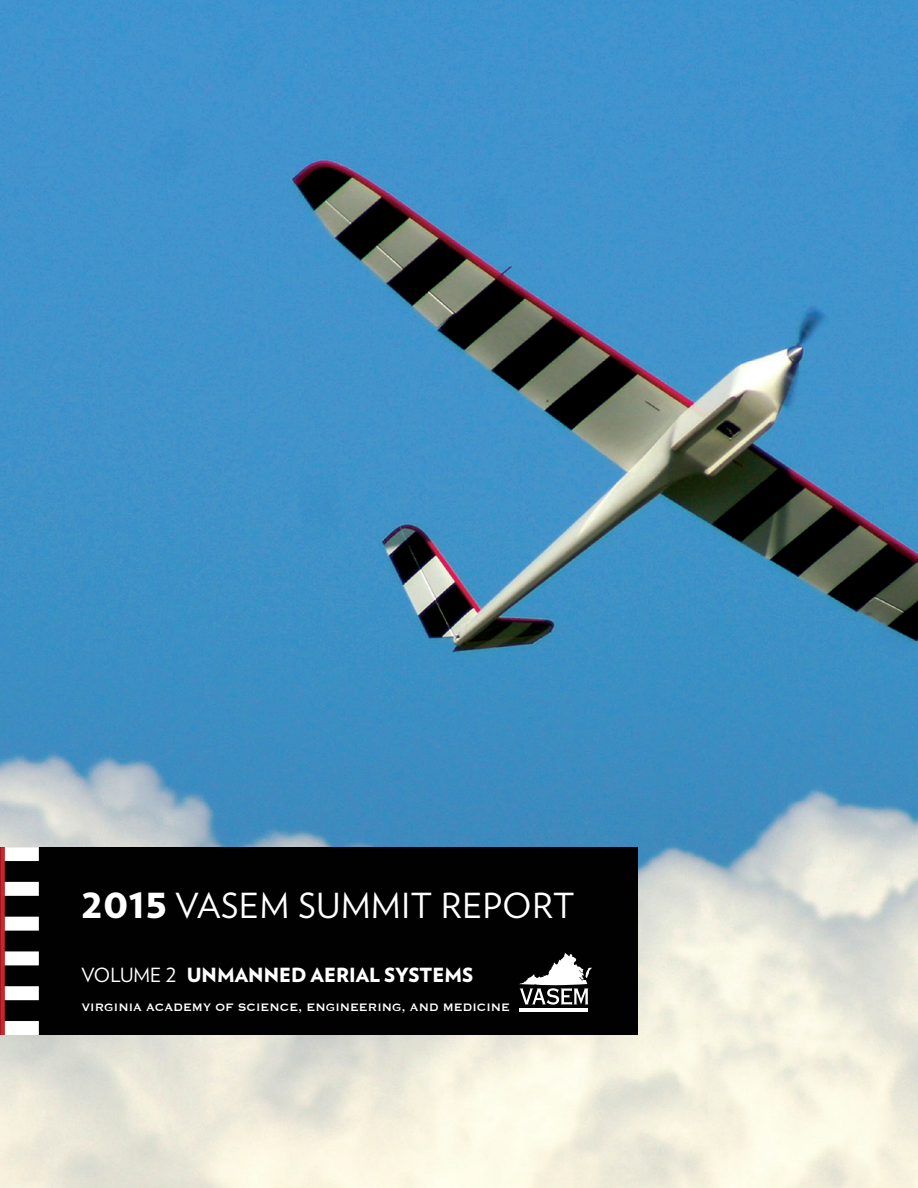
<style>
.page{position:relative;width:918px;height:1188px;background:#fff}
.page>*{position:absolute;margin:0;border:0;box-sizing:border-box;transform-origin:0 0}
.message_head{font:34.5px "Verlag";letter-spacing:.02em;color:#fff}
.message_head-2{font:900 19.5px "Verlag";color:#fff}
.Speaker{font:13.95px "Copperplate";color:#fff;scale:.95 1}
.s1{font-weight:900}
.s2{font-weight:400}
</style>
<div class="page">
<img style="left:0;top:0;width:918px;height:1188px">
<div style="left:0;top:847px;width:638px;height:188px;background:#010101"></div>
<svg style="left:519px;top:953px;width:73px;height:52px"></svg>
<hr style="left:519px;top:1008px;width:69px;height:3px;background:#fff">
<svg style="left:5px;top:847px;width:34px;height:188px"></svg>
<div style="left:0;top:847px;width:5px;height:188px;background:#d1232a"></div>
<p class="message_head" style="left:81px;top:880px;width:494px"><span class="s1">2015</span> VASEM SUMMIT REPORT</p>
<p class="message_head-2" style="left:81px;top:959px;width:394px"><span class="s2">VOLUME 2</span> UNMANNED AERIAL SYSTEMS</p>
<p class="Speaker" style="left:81px;top:999px;width:453px">VIRGINIA ACADEMY OF SCIENCE, ENGINEERING, AND MEDICINE</p>
</div>
